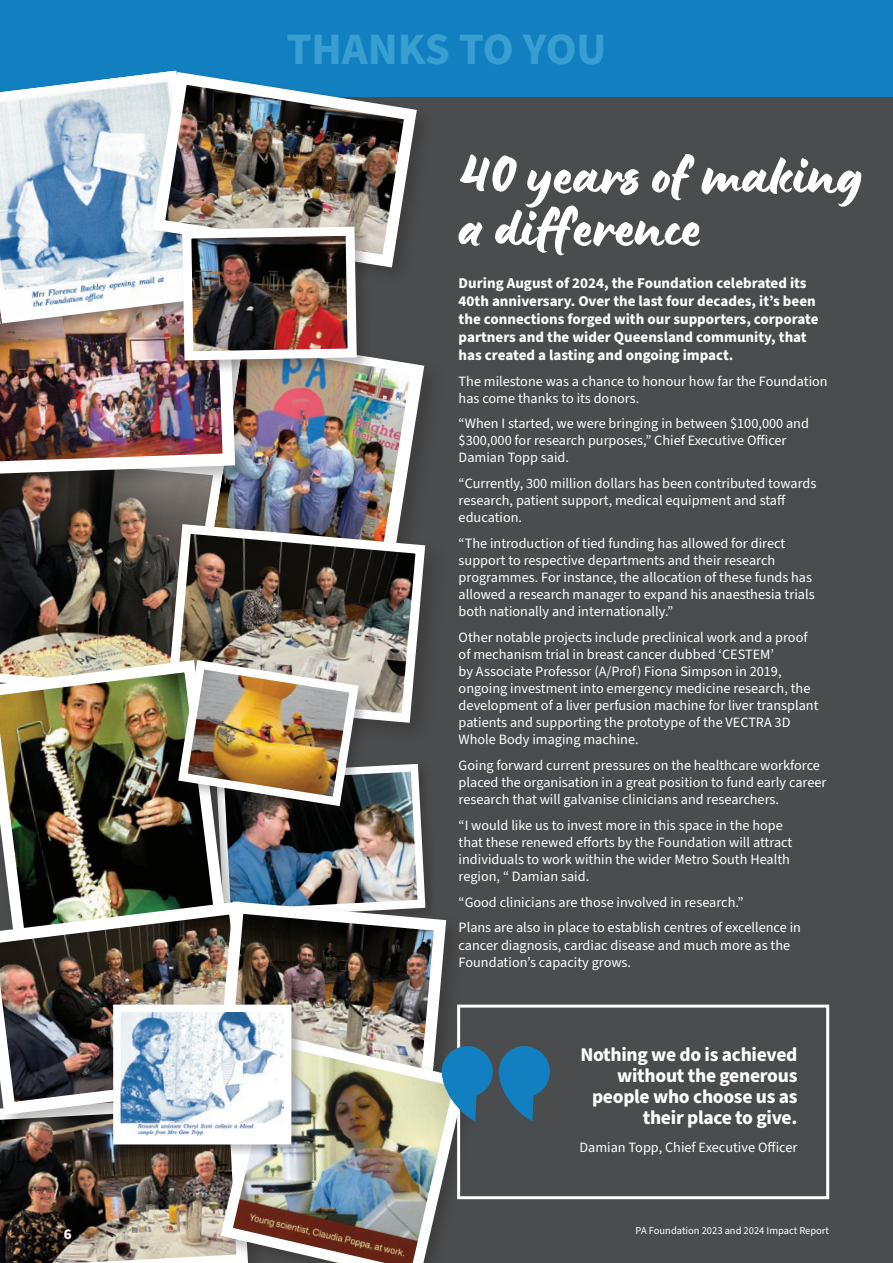
<style>
.page{position:relative;width:893px;height:1263px;background:#4b4c4d}
.page>*{position:absolute;margin:0;border:0;box-sizing:border-box;transform-origin:0 0}
.t1{font:64.5px/52.5px "Lumios Brush";color:#fff}
.t2{font:700 45px "Source Sans Pro";color:#399fd0}
.t3{font:700 19.5px/21px "Source Sans Pro";letter-spacing:-.015em;color:#fff;text-align:right}
.t4{font:700 15px/18px "Source Sans Pro";color:#fff}
.t5{font:14.25px/17.1px "Source Sans Pro";color:#fff}
.t6{font:10.5px "Source Sans Pro";color:#fff}
</style>
<div class="page">
<img style="left:0;top:495px;width:191px;height:159px">
<img style="left:191px;top:357px;width:236px;height:162px">
<img style="left:162px;top:519px;width:267px;height:136px">
<div style="left:0;top:283px;width:256px;height:212px;background:#231f20;opacity:.31"></div>
<svg style="left:0;top:467px;width:241px;height:14px;background:#7f7d7c"></svg>
<div style="left:0;top:0;width:893px;height:96px;background:#1280c0"></div>
<img style="left:0;top:74px;width:146px;height:148px">
<div style="left:149px;top:69px;width:286px;height:217px;background:#231f20;opacity:.31"></div>
<img style="left:146px;top:69px;width:277px;height:205px">
<div style="left:179px;top:224px;width:192px;height:151px;background:#231f20;opacity:.31"></div>
<img style="left:0;top:222px;width:361px;height:245px">
<div style="left:457px;top:1004px;width:372px;height:195px;border:3px solid #fff"></div>
<img style="left:0;top:655px;width:550px;height:608px">
<p class="t4" style="left:64px;top:1225px;width:9px">6</p>
<h2 class="t2" style="left:286px;top:19px;width:322px">THANKS TO YOU</h2>
<h1 class="t1" style="left:459px;top:145px;width:406px">40 years of making a difference</h1>
<p class="t4" style="left:459px;top:274px;width:361px">During August of 2024, the Foundation celebrated its 40th anniversary. Over the last four decades, it’s been the connections forged with our supporters, corporate partners and the wider Queensland community, that has created a lasting and ongoing impact.</p>
<p class="t5" style="left:459px;top:373px;width:371px">The milestone was a chance to honour how far the Foundation has come thanks to its donors.</p>
<p class="t5" style="left:459px;top:415px;width:352px">“When I started, we were bringing in between $100,000 and $300,000 for research purposes,” Chief Executive Officer<br>Damian Topp said.</p>
<p class="t5" style="left:459px;top:475px;width:359px">“Currently, 300 million dollars has been contributed towards research, patient support, medical equipment and staff education.</p>
<p class="t5" style="left:459px;top:535px;width:358px">“The introduction of tied funding has allowed for direct support to respective departments and their research programmes. For instance, the allocation of these funds has allowed a research manager to expand his anaesthesia trials both nationally and internationally.”</p>
<p class="t5" style="left:459px;top:629px;width:361px">Other notable projects include preclinical work and a proof of mechanism trial in breast cancer dubbed ‘CESTEM’<br>by Associate Professor (A/Prof) Fiona Simpson in 2019, ongoing investment into emergency medicine research, the development of a liver perfusion machine for liver transplant patients and supporting the prototype of the VECTRA 3D Whole Body imaging machine.</p>
<p class="t5" style="left:459px;top:757px;width:369px">Going forward current pressures on the healthcare workforce placed the organisation in a great position to fund early career research that will galvanise clinicians and researchers.</p>
<p class="t5" style="left:459px;top:817px;width:335px">“I would like us to invest more in this space in the hope that these renewed efforts by the Foundation will attract individuals to work within the wider Metro South Health region, “ Damian said.</p>
<p class="t5" style="left:459px;top:890px;width:344px;line-height:25.7px">“Good clinicians are those involved in research.”<br>Plans are also in place to establish centres of excellence in</p>
<p class="t5" style="left:459px;top:937px;width:333px">cancer diagnosis, cardiac disease and much more as the<br>Foundation’s capacity grows.</p>
<h3 class="t3" style="left:580px;top:1044px;width:218px">Nothing we do is achieved without the generous people who choose us as their place to give.</h3>
<p class="t5" style="left:579px;top:1139px;width:219px">Damian Topp, Chief Executive Officer</p>
<p class="t6" style="left:636px;top:1223px;width:195px">PA Foundation 2023 and 2024 Impact Report</p>
</div>
